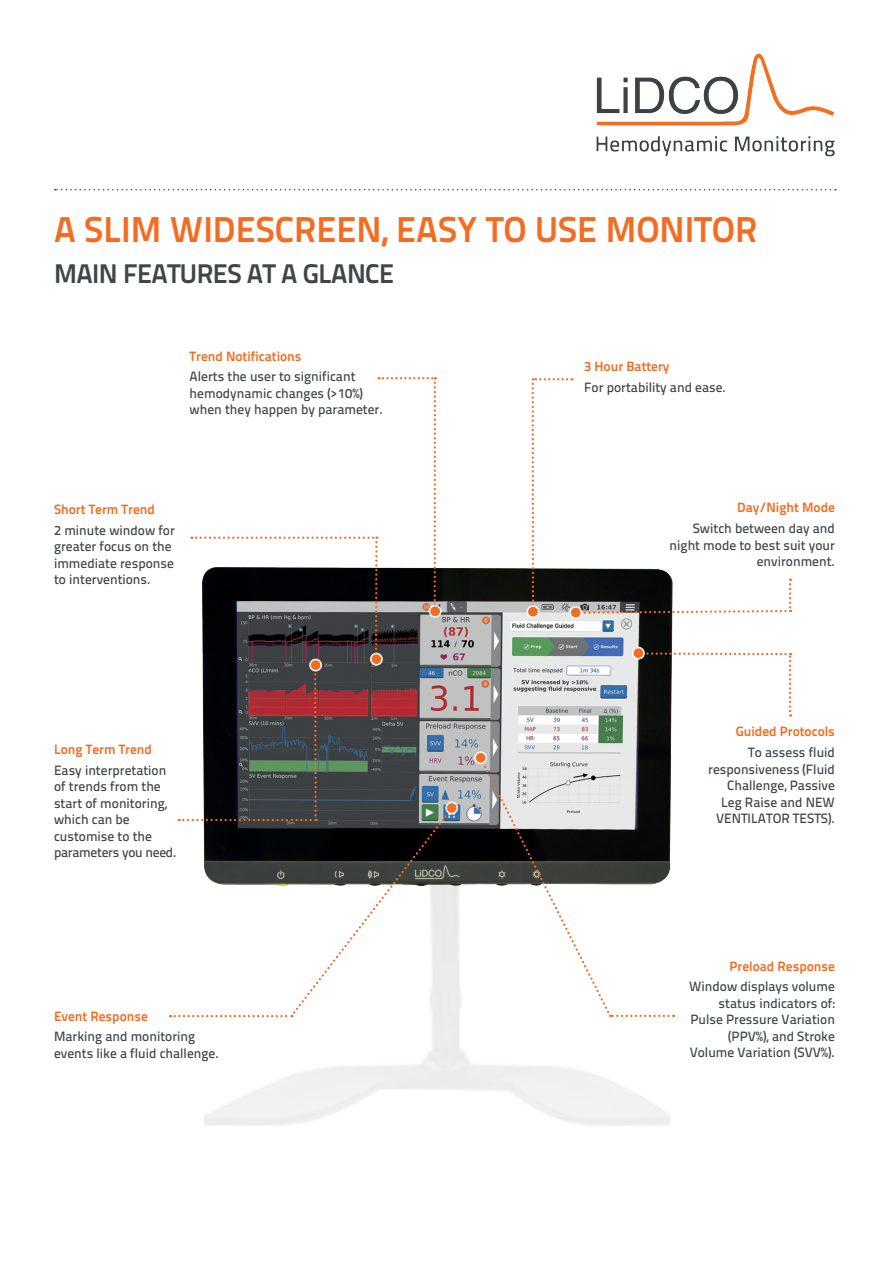
<style>
.page{position:relative;width:889px;height:1263px;background:#fff}
.page>*{position:absolute;margin:0;border:0;box-sizing:border-box;transform-origin:0 0}
.t1{font:36px "Titillium Text 25 L 800 wt";color:#f36c21}
.t2{font:27px "Titillium Text 25 L 800 wt";letter-spacing:-.02em;color:#404548}
.t3{font:13.5px/16.5px "Titillium Text 25 L 600 wt";color:#404548}
.t4{font:13.5px "Titillium Text 25 L 800 wt";color:#f36c21}
</style>
<div class="page">
<img style="left:453px;top:568px;width:220px;height:310px">
<img style="left:193px;top:878px;width:478px;height:248px">
<div style="left:446px;top:802px;width:11px;height:12px;background:#f36c21;border-radius:50%"></div>
<div style="left:445px;top:801px;width:13px;height:13px;border:2px solid #fff;border-radius:50%"></div>
<svg style="left:479px;top:758px;width:195px;height:259px"></svg>
<div style="left:475px;top:752px;width:11px;height:11px;background:#f36c21;border-radius:50%"></div>
<div style="left:474px;top:751px;width:13px;height:13px;border:2px solid #fff;border-radius:50%"></div>
<svg style="left:638px;top:651px;width:153px;height:66px"></svg>
<div style="left:633px;top:647px;width:11px;height:12px;background:#f36c21;border-radius:50%"></div>
<div style="left:632px;top:647px;width:13px;height:12px;border:2px solid #fff;border-radius:50%"></div>
<svg style="left:578px;top:579px;width:213px;height:36px"></svg>
<div style="left:570px;top:607px;width:11px;height:11px;background:#f36c21;border-radius:50%"></div>
<div style="left:569px;top:606px;width:13px;height:13px;border:2px solid #fff;border-radius:50%"></div>
<svg style="left:531px;top:378px;width:41px;height:234px"></svg>
<div style="left:527px;top:606px;width:11px;height:11px;background:#f36c21;border-radius:50%"></div>
<div style="left:526px;top:605px;width:13px;height:13px;border:2px solid #fff;border-radius:50%"></div>
<svg style="left:170px;top:377px;width:283px;height:640px"></svg>
<div style="left:429px;top:606px;width:12px;height:11px;background:#f36c21;border-radius:50%"></div>
<div style="left:429px;top:605px;width:12px;height:13px;border:2px solid #fff;border-radius:50%"></div>
<svg style="left:55px;top:189px;width:781px;height:1px"></svg>
<div style="left:310px;top:659px;width:11px;height:12px;background:#f36c21;border-radius:50%"></div>
<div style="left:309px;top:659px;width:13px;height:12px;border:2px solid #fff;border-radius:50%"></div>
<img style="left:596px;top:54px;width:239px;height:103px">
<h1 class="t1" style="left:54px;top:201px;width:705px">A SLIM WIDESCREEN, EASY TO USE MONITOR</h1>
<h2 class="t2" style="left:54px;top:252px;width:342px">MAIN FEATURES AT A GLANCE</h2>
<p class="t4" style="left:190px;top:346px;width:113px">Trend Notifications</p>
<p class="t3" style="left:190px;top:368px;width:195px">Alerts the user to significant hemodynamic changes (&gt;10%) when they happen by parameter.</p>
<p class="t4" style="left:54px;top:499px;width:102px">Short Term Trend</p>
<p class="t3" style="left:54px;top:521px;width:122px">2 minute window for greater focus on the immediate response to interventions.</p>
<p class="t4" style="left:54px;top:739px;width:99px">Long Term Trend</p>
<p class="t3" style="left:54px;top:761px;width:124px">Easy interpretation of trends from the start of monitoring, which can be customise to the parameters you need.</p>
<p class="t4" style="left:54px;top:1005px;width:95px">Event Response</p>
<p class="t3" style="left:54px;top:1028px;width:166px">Marking and monitoring events like a fluid challenge.</p>
<p class="t4" style="left:584px;top:356px;width:87px">3 Hour Battery</p>
<p class="t3" style="left:584px;top:378px;width:143px">For portability and ease.</p>
<p class="t4" style="left:737px;top:497px;width:99px">Day/Night Mode</p>
<p class="t3" style="left:669px;top:519px;width:167px;text-align:right">Switch between day and night mode to best suit your environment.</p>
<p class="t4" style="left:736px;top:721px;width:101px">Guided Protocols</p>
<p class="t3" style="left:708px;top:743px;width:128px;text-align:right">To assess fluid responsiveness (Fluid<br>Challenge, Passive<br>Leg Raise and NEW<br>VENTILATOR TESTS).</p>
<p class="t4" style="left:729px;top:955px;width:107px">Preload Response</p>
<p class="t3" style="left:689px;top:977px;width:147px;text-align:right">Window displays volume status indicators of:<br>Pulse Pressure Variation (PPV%), and Stroke<br>Volume Variation (SVV%).</p>
</div>
